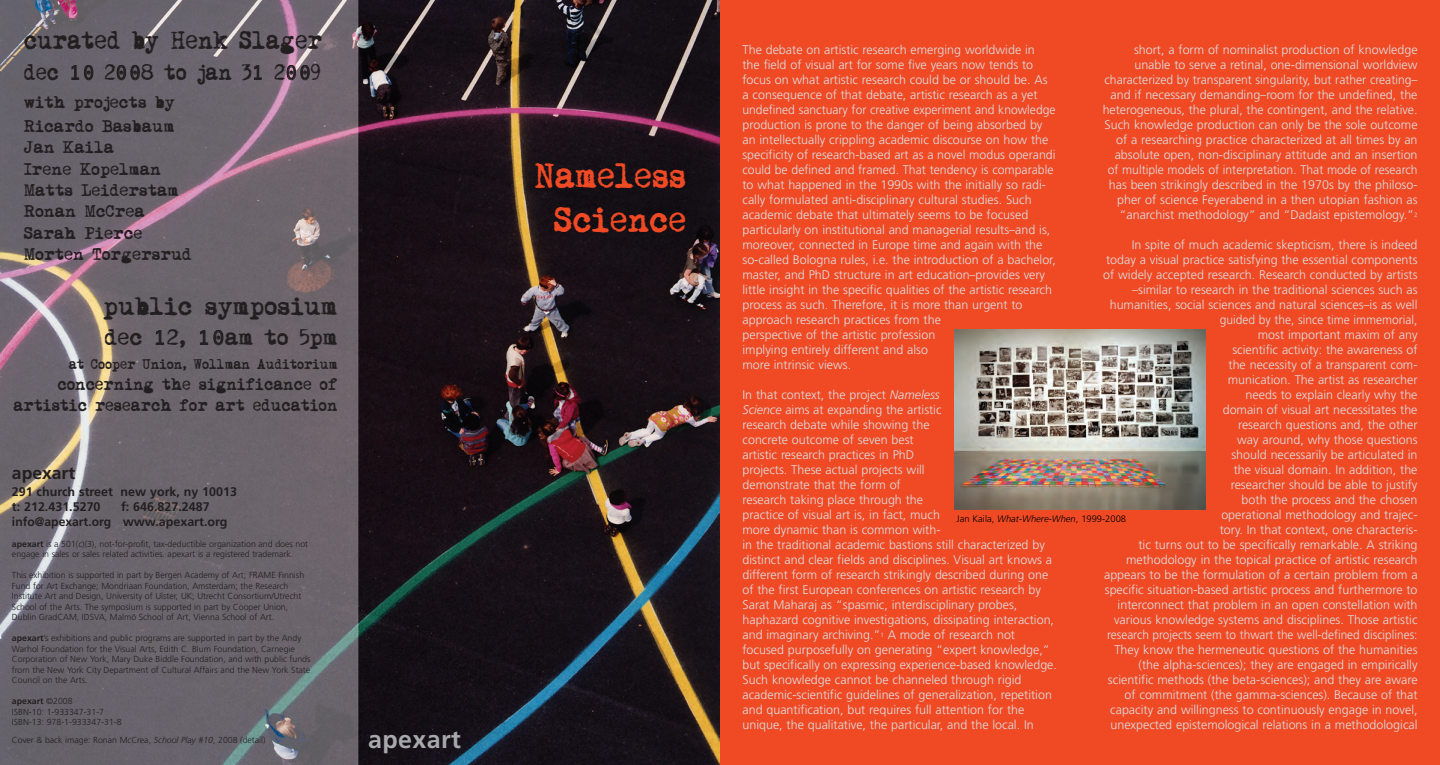
<style>
.page{position:relative;width:1440px;height:765px;background:#fff}
.page>*{position:absolute;margin:0;border:0;box-sizing:border-box;transform-origin:0 0}
.t1{font:31.25px/44.5px "Moms Typewriter";color:#f04a25;text-align:right;scale:.95 1}
.t2{font:700 25px "Frutiger";letter-spacing:.015em;color:#a8a9ad}
.t3{font:22.5px "Moms Typewriter";color:#231f20;scale:.92 1}
.t4{font:22.5px "Moms Typewriter";color:#231f20}
.t5{font:20px "Moms Typewriter";color:#231f20;scale:.93 1}
.t6{font:20px "Moms Typewriter";color:#231f20}
.t7{font:700 17.5px "Frutiger";color:#231f20}
.t8{font:15px/21.4px "Moms Typewriter";color:#231f20}
.t9{font:15px/21.4px "Moms Typewriter";color:#231f20;text-align:right;scale:.96 1}
.t10{font:300 12.5px/15px "Frutiger";color:#dcdddf}
.t11{font:700 12.5px/15px "Frutiger";color:#231f20}
.t12{font:12.5px "Moms Typewriter";color:#231f20;scale:.95 1}
.t13{font:300 9.38px "Frutiger";color:#000}
.t14{font:300 8.75px/10.5px "Frutiger";color:#231f20}
.s1{font-family:"Andale Mono"}
.s2{font-weight:700}
.s3{font-style:italic}
</style>
<div class="page">
<div style="left:681px;top:0;width:759px;height:765px;background:#f04a25"></div>
<img style="left:0;top:0;width:719px;height:765px">
<img style="left:955px;top:329px;width:250px;height:180px">
<h3 class="t3" style="left:24px;top:27px;width:326px">curated by Henk Slager</h3>
<h3 class="t5" style="left:24px;top:61px;width:321px">dec <span class="s1">10</span> 2<span class="s1">00</span>8 to jan 3<span class="s1">1</span> 2<span class="s1">00</span>9</h3>
<p class="t8" style="left:24px;top:91px;width:152px;line-height:23.8px">with projects by<br>Ricardo Basbaum</p>
<p class="t8" style="left:24px;top:137px;width:170px">Jan Kaila<br>Irene Kopelman<br>Matts Leiderstam<br>Ronan McCrea<br>Sarah Pierce<br>Morten Torgersrud</p>
<h3 class="t4" style="left:103px;top:294px;width:236px">public symposium</h3>
<h3 class="t6" style="left:105px;top:326px;width:234px">dec <span class="s1">1</span>2, <span class="s1">10</span>am to 5pm</h3>
<p class="t12" style="left:69px;top:357px;width:285px">at Cooper Union, Wollman Auditorium</p>
<p class="t9" style="left:14px;top:374px;width:339px">concerning the significance of artistic research for art education</p>
<h3 class="t7" style="left:12px;top:466px;width:65px">apexart</h3>
<p class="t11" style="left:12px;top:485px;width:227px">291 church street new york, ny 10013 t: 212.431.5270</p>
<p class="t11" style="left:12px;top:500px;width:217px;text-indent:109px">f: 646.827.2487 info@apexart.org www.apexart.org</p>
<p class="t14" style="left:12px;top:539px;width:298px"><span class="s2">apexart</span> is a 501(c)(3), not-for-profit, tax-deductible organization and does not engage in sales or sales related activities. apexart is a registered trademark.</p>
<p class="t14" style="left:12px;top:570px;width:294px">This exhibition is supported in part by Bergen Academy of Art; FRAME Finnish Fund for Art Exchange; Mondriaan Foundation, Amsterdam; the Research Institute Art and Design, University of Ulster, UK; Utrecht Consortium/Utrecht School of the Arts. The symposium is supported in part by Cooper Union, Dublin GradCAM, IDSVA, Malmö School of Art, Vienna School of Art.</p>
<p class="t14" style="left:12px;top:633px;width:300px"><span class="s2">apexart</span>’s exhibitions and public programs are supported in part by the Andy Warhol Foundation for the Visual Arts, Edith C. Blum Foundation, Carnegie Corporation of New York, Mary Duke Biddle Foundation, and with public funds from the New York City Department of Cultural Affairs and the New York State Council on the Arts.</p>
<p class="t14" style="left:12px;top:696px;width:111px"><span class="s2">apexart</span> ©2008<br>ISBN-10: 1-933347-31-7<br>ISBN-13: 978-1-933347-31-8</p>
<p class="t14" style="left:12px;top:735px;width:255px">Cover &amp; back image: Ronan McCrea, <span class="s3">School Play #10</span>, 2008 (detail)</p>
<h2 class="t2" style="left:368px;top:729px;width:94px">apexart</h2>
<h1 class="t1" style="left:535px;top:154px;width:161px">Nameless<br>Science</h1>
<p class="t10" style="left:1103px;top:43px;width:316px;text-align:right">short, a form of nominalist production of knowledge unable to serve a retinal, one-dimensional worldview characterized by transparent singularity, but rather creating– and if necessary demanding–room for the undefined, the heterogeneous, the plural, the contingent, and the relative.<br>Such knowledge production can only be the sole outcome of a researching practice characterized at all times by an absolute open, non-disciplinary attitude and an insertion of multiple models of interpretation. That mode of research has been strikingly described in the 1970s by the philoso&shy;pher of science Feyerabend in a then utopian fashion as “anarchist methodology” and “Dadaist epistemology.”<sup>2</sup></p>
<p class="t10" style="left:1103px;top:238px;width:316px;text-align:right">In spite of much academic skepticism, there is indeed today a visual practice satisfying the essential components of widely accepted research. Research conducted by artists –similar to research in the traditional sciences such as humanities, social sciences and natural sciences–is as well guided by the, since time immemorial,<br>most important maxim of any<br>scientific activity: the awareness of<br>the necessity of a transparent com-<br>munication. The artist as researcher<br>needs to explain clearly why the<br>domain of visual art necessitates the<br>research questions and, the other<br>way around, why those questions<br>should necessarily be articulated in<br>the visual domain. In addition, the<br>researcher should be able to justify<br>both the process and the chosen<br>operational methodology and trajec-<br>tory. In that context, one characteris-<br>tic turns out to be specifically remarkable. A striking methodology in the topical practice of artistic research appears to be the formulation of a certain problem from a specific situation-based artistic process and furthermore to interconnect that problem in an open constellation with various knowledge systems and disciplines. Those artistic research projects seem to thwart the well-defined disciplines:<br>They know the hermeneutic questions of the humanities (the alpha-sciences); they are engaged in empirically scientific methods (the beta-sciences); and they are aware of commitment (the gamma-sciences). Because of that capacity and willingness to continuously engage in novel, unexpected epistemological relations in a methodological</p>
<p class="t10" style="left:742px;top:43px;width:315px">The debate on artistic research emerging worldwide in<br>the field of visual art for some five years now tends to focus on what artistic research could be or should be. As a consequence of that debate, artistic research as a yet undefined sanctuary for creative experiment and knowledge production is prone to the danger of being absorbed by an intellectually crippling academic discourse on how the specificity of research-based art as a novel modus operandi could be defined and framed. That tendency is comparable to what happened in the 1990s with the initially so radi&shy;cally formulated anti-disciplinary cultural studies. Such academic debate that ultimately seems to be focused particularly on institutional and managerial results–and is, moreover, connected in Europe time and again with the so-called Bologna rules, i.e. the introduction of a bachelor, master, and PhD structure in art education–provides very little insight in the specific qualities of the artistic research process as such. Therefore, it is more than urgent to approach research practices from the<br>perspective of the artistic profession<br>implying entirely different and also<br>more intrinsic views.</p>
<p class="t10" style="left:742px;top:388px;width:316px">In that context, the project <span class="s3">Nameless<br>Science</span> aims at expanding the artistic<br>research debate while showing the<br>concrete outcome of seven best<br>artistic research practices in PhD<br>projects. These actual projects will<br>demonstrate that the form of<br>research taking place through the<br>practice of visual art is, in fact, much<br>more dynamic than is common with-<br>in the traditional academic bastions still characterized by distinct and clear fields and disciplines. Visual art knows a different form of research strikingly described during one of the first European conferences on artistic research by Sarat Maharaj as “spasmic, interdisciplinary probes, haphazard cognitive investigations, dissipating interaction, and imaginary archiving.”<sup>1</sup> A mode of research not focused purposefully on generating “expert knowledge,” but specifically on expressing experience-based knowledge.<br>Such knowledge cannot be channeled through rigid academic-scientific guidelines of generalization, repetition and quantification, but requires full attention for the unique, the qualitative, the particular, and the local. In</p>
<p class="t13" style="left:957px;top:515px;width:171px">Jan Kaila, <span class="s3">What-Where-When</span>, 1999-2008</p>
</div>
